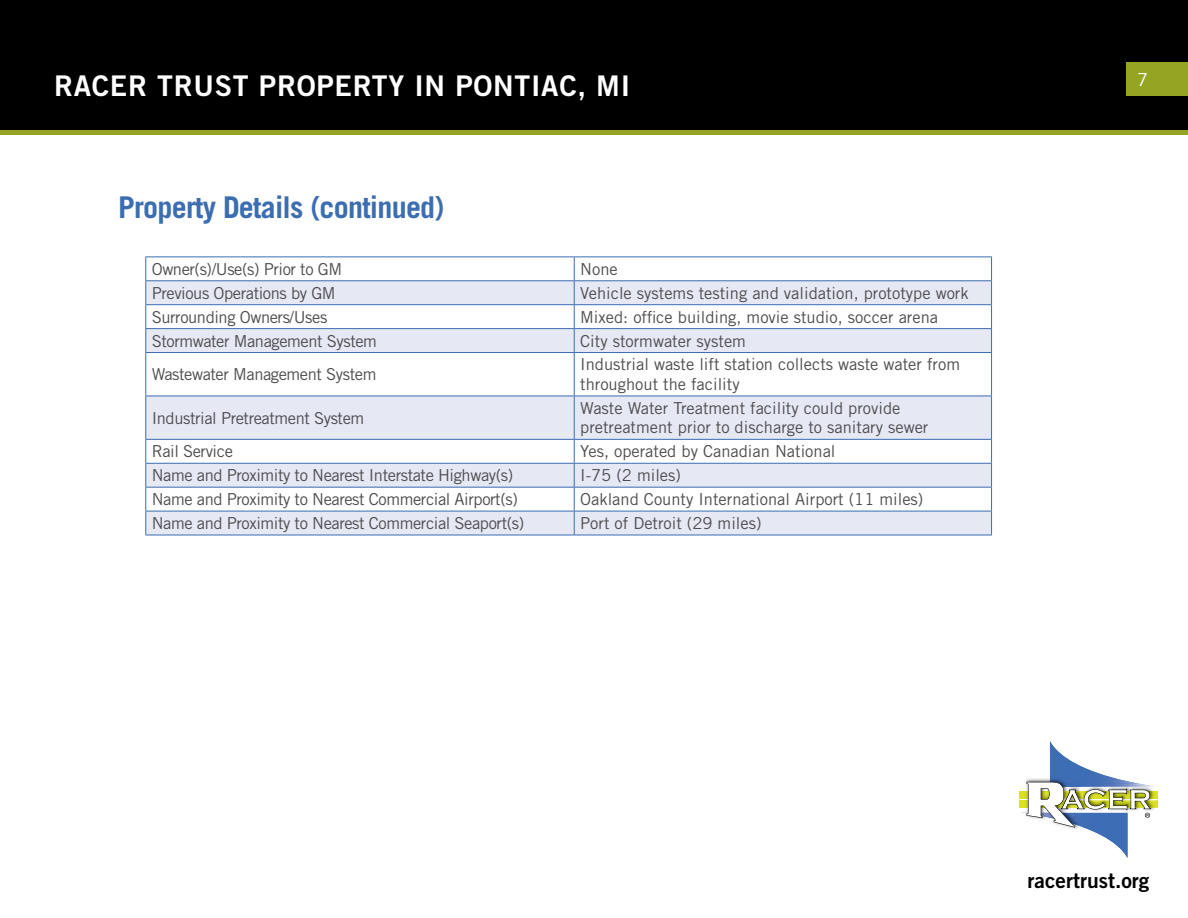
<style>
.page{position:relative;width:1188px;height:918px;background:#fff}
.page>*{position:absolute;margin:0;border:0;box-sizing:border-box;transform-origin:0 0}
.t1{font:700 30px "Trade Gothic LT Std";letter-spacing:-.025em;color:#3b6db1}
.t2{font:28.5px "Trade Gothic LT Std Bd 2";letter-spacing:.025em;color:#fff}
.t3{font:21px "Trade Gothic LT Std Bd 2";color:#000}
.t4{font:18px "Trade Gothic LT Std";color:#fff}
.t5{font:16.5px/19.5px "Trade Gothic LT Std";color:#4d4d4f}
.t6{font:16.5px "Trade Gothic LT Std";letter-spacing:-.025em;color:#4d4d4f}
</style>
<div class="page">
<div style="left:1px;top:1px;width:1186px;height:131px;background:#000"></div>
<div style="left:0;top:0;width:1188px;height:133px;border:2px solid #000"></div>
<div style="left:1126px;top:62px;width:62px;height:34px;background:#96a424"></div>
<div style="left:0;top:130px;width:1188px;height:5px;background:#96a424"></div>
<div style="left:1019px;top:791px;width:139px;height:7px;background:#dbe120"></div>
<div style="left:1019px;top:801px;width:139px;height:7px;background:#dbe120"></div>
<svg style="left:1021px;top:741px;width:137px;height:117px"></svg>
<svg style="left:146px;top:257px;width:845px;height:23px"></svg>
<svg style="left:146px;top:281px;width:845px;height:254px;fill:#e6e8f4"></svg>
<hr style="left:145px;top:256px;width:429px;height:1px;background:#3b6db1">
<hr style="left:574px;top:256px;width:418px;height:1px;background:#3b6db1">
<hr style="left:145px;top:280px;width:429px;height:1px;background:#3b6db1">
<hr style="left:574px;top:280px;width:418px;height:1px;background:#3b6db1">
<hr style="left:145px;top:304px;width:429px;height:1px;background:#3b6db1">
<hr style="left:574px;top:304px;width:418px;height:1px;background:#3b6db1">
<hr style="left:145px;top:328px;width:429px;height:1px;background:#3b6db1">
<svg style="left:145px;top:257px;width:1px;height:95px"></svg>
<hr style="left:574px;top:328px;width:418px;height:1px;background:#3b6db1">
<svg style="left:574px;top:257px;width:1px;height:95px"></svg>
<svg style="left:991px;top:257px;width:1px;height:95px"></svg>
<hr style="left:145px;top:352px;width:429px;height:1px;background:#3b6db1">
<hr style="left:145px;top:353px;width:1px;height:43px;background:#3b6db1">
<hr style="left:574px;top:352px;width:418px;height:1px;background:#3b6db1">
<hr style="left:574px;top:353px;width:1px;height:43px;background:#3b6db1">
<hr style="left:991px;top:353px;width:1px;height:43px;background:#3b6db1">
<hr style="left:145px;top:396px;width:429px;height:1px;background:#3b6db1">
<hr style="left:145px;top:396px;width:1px;height:43px;background:#3b6db1">
<hr style="left:574px;top:396px;width:418px;height:1px;background:#3b6db1">
<hr style="left:574px;top:396px;width:1px;height:43px;background:#3b6db1">
<hr style="left:991px;top:396px;width:1px;height:43px;background:#3b6db1">
<hr style="left:145px;top:439px;width:429px;height:1px;background:#3b6db1">
<hr style="left:574px;top:439px;width:418px;height:1px;background:#3b6db1">
<hr style="left:145px;top:463px;width:429px;height:1px;background:#3b6db1">
<hr style="left:574px;top:463px;width:418px;height:1px;background:#3b6db1">
<hr style="left:145px;top:487px;width:429px;height:1px;background:#3b6db1">
<hr style="left:574px;top:487px;width:418px;height:1px;background:#3b6db1">
<hr style="left:145px;top:511px;width:429px;height:1px;background:#3b6db1">
<svg style="left:145px;top:440px;width:1px;height:95px"></svg>
<hr style="left:574px;top:511px;width:418px;height:1px;background:#3b6db1">
<svg style="left:574px;top:440px;width:1px;height:95px"></svg>
<svg style="left:991px;top:440px;width:1px;height:95px"></svg>
<hr style="left:145px;top:535px;width:429px;height:1px;background:#3b6db1">
<hr style="left:574px;top:535px;width:418px;height:1px;background:#3b6db1">
<h2 class="t2" style="left:54px;top:68px;width:578px">RACER TRUST PROPERTY IN PONTIAC, MI</h2>
<h1 class="t1" style="left:118px;top:189px;width:328px">Property Details (continued)</h1>
<p class="t6" style="left:152px;top:259px;width:192px">Owner(s)/Use(s) Prior to GM</p>
<p class="t5" style="left:580px;top:259px;width:39px">None</p>
<p class="t6" style="left:152px;top:283px;width:185px">Previous Operations by GM</p>
<p class="t5" style="left:580px;top:283px;width:390px">Vehicle systems testing and validation, prototype work</p>
<p class="t6" style="left:152px;top:307px;width:177px">Surrounding Owners/Uses</p>
<p class="t5" style="left:580px;top:307px;width:359px">Mixed: office building, movie studio, soccer arena</p>
<p class="t6" style="left:152px;top:331px;width:227px">Stormwater Management System</p>
<p class="t5" style="left:580px;top:331px;width:167px">City stormwater system</p>
<p class="t6" style="left:152px;top:364px;width:226px">Wastewater Management System</p>
<p class="t5" style="left:580px;top:355px;width:381px">Industrial waste lift station collects waste water from throughout the facility</p>
<p class="t6" style="left:152px;top:408px;width:214px">Industrial Pretreatment System</p>
<p class="t5" style="left:580px;top:398px;width:350px">Waste Water Treatment facility could provide pretreatment prior to discharge to sanitary sewer</p>
<p class="t6" style="left:152px;top:441px;width:83px">Rail Service</p>
<p class="t5" style="left:580px;top:441px;width:257px">Yes, operated by Canadian National</p>
<p class="t6" style="left:152px;top:465px;width:363px">Name and Proximity to Nearest Interstate Highway(s)</p>
<p class="t5" style="left:580px;top:465px;width:102px">I-75 (2 miles)</p>
<p class="t6" style="left:152px;top:489px;width:368px">Name and Proximity to Nearest Commercial Airport(s)</p>
<p class="t5" style="left:580px;top:489px;width:345px">Oakland County International Airport (11 miles)</p>
<p class="t6" style="left:152px;top:513px;width:374px">Name and Proximity to Nearest Commercial Seaport(s)</p>
<p class="t5" style="left:580px;top:513px;width:183px">Port of Detroit (29 miles)</p>
<p class="t4" style="left:1137px;top:68px;width:12px">7</p>
<p class="t3" style="left:1028px;top:867px;width:123px">racertrust.org</p>
</div>
